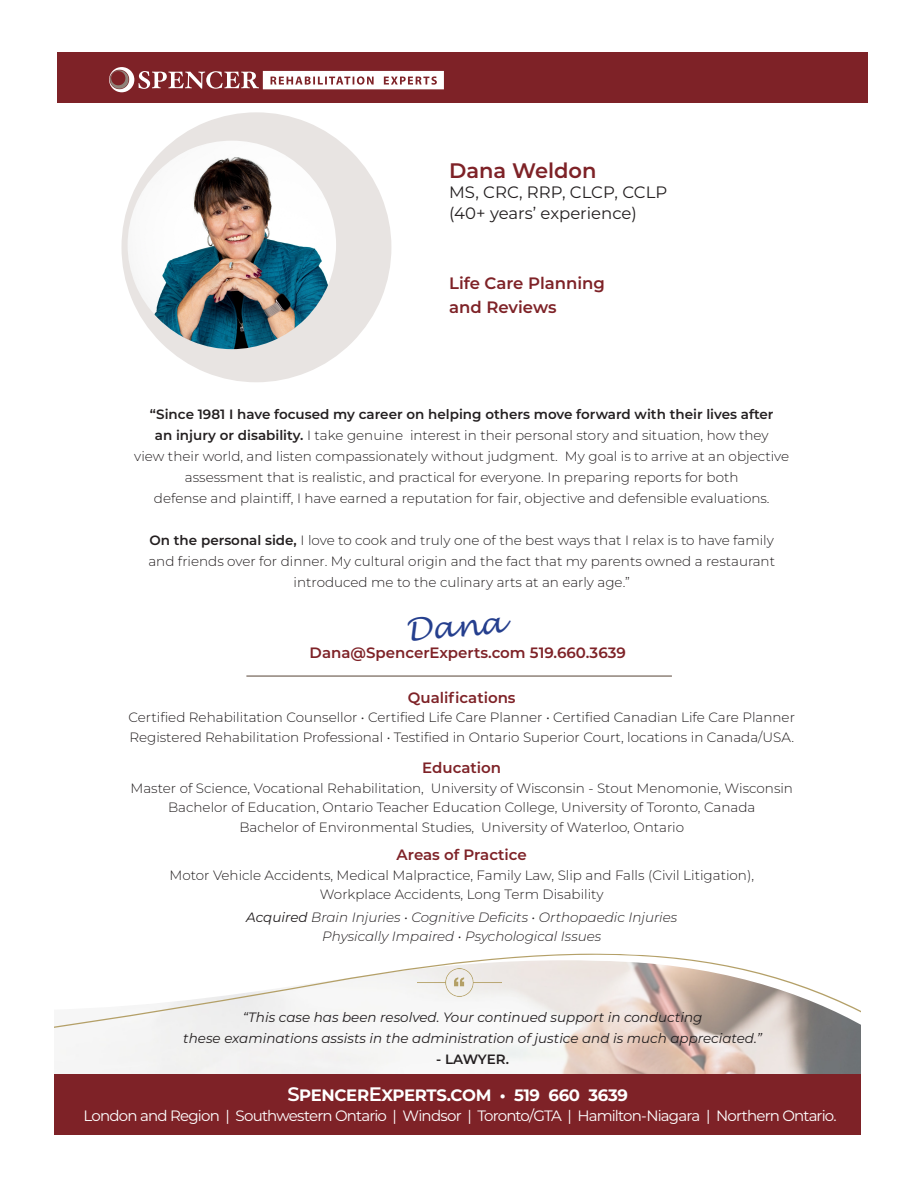
<style>
.page{position:relative;width:918px;height:1188px;background:#fff}
.page>*{position:absolute;margin:0;border:0;box-sizing:border-box;transform-origin:0 0}
.t1{font:italic 30px "Lucida Handwriting";color:#253f8e}
.t2{font:600 21px "Montserrat";color:#7e2227}
.t3{font:16.5px "Montserrat";color:#231f20}
.t4{font:700 16.5px "Montserrat";letter-spacing:-.02em;color:#fff}
.t5{font:600 16.5px/24px "Montserrat";color:#7e2227}
.t6{font:15px "Montserrat";letter-spacing:-.055em;color:#fff}
.t7{font:600 15px "Montserrat";color:#7e2227}
.t8{font:300 13.5px/21px "Montserrat";color:#231f20;text-align:center}
.t9{font:italic 13.5px/21px "Montserrat";color:#231f20;text-align:center}
.t10{font:italic 300 13.5px/19.5px "Montserrat";color:#231f20;text-align:center}
.t11{font:600 13.5px "Montserrat";letter-spacing:-.01em;color:#231f20}
.s1{font-weight:600}
.s2{font-weight:400}
.s3{font-weight:600;font-size:19.5px}
</style>
<div class="page">
<svg style="left:54px;top:953px;width:807px;height:121px"></svg>
<div style="left:57px;top:52px;width:811px;height:51px;background:#7e2227"></div>
<svg style="left:109px;top:67px;width:335px;height:25px"></svg>
<div style="left:53px;top:1074px;width:809px;height:61px;background:#7e2227"></div>
<hr style="left:246px;top:675px;width:426px;height:2px;background:#8f8279">
<img style="left:417px;top:969px;width:84px;height:28px">
<div style="left:861px;top:946px;width:35px;height:191px;background:#fff"></div>
<svg style="left:122px;top:112px;width:269px;height:270px"></svg>
<p class="t2" style="left:449px;top:155px;width:149px">Dana Weldon</p>
<p class="t3" style="left:449px;top:180px;width:220px">MS, CRC, RRP, CLCP, CCLP</p>
<p class="t3" style="left:449px;top:202px;width:189px">(40+ years’ experience)</p>
<p class="t5" style="left:449px;top:271px;width:157px">Life Care Planning and Reviews</p>
<p class="t8" style="left:134px;top:404px;width:656px"><span class="s1">“Since 1981 I have focused my career on helping others move forward with their lives after<br>an injury or disability.</span> I take genuine interest in their personal story and situation, how they<br>view their world, and listen compassionately without judgment. My goal is to arrive at an objective assessment that is realistic, and practical for everyone. In preparing reports for both<br>defense and plaintiff, I have earned a reputation for fair, objective and defensible evaluations.</p>
<p class="t8" style="left:148px;top:530px;width:628px"><span class="s1">On the personal side,</span> I love to cook and truly one of the best ways that I relax is to have family and friends over for dinner. My cultural origin and the fact that my parents owned a restaurant introduced me to the culinary arts at an early age.”</p>
<p class="t1" style="left:404px;top:612px;width:99px;rotate:-4deg">Dana</p>
<p class="t7" style="left:310px;top:642px;width:318px">Dana@SpencerExperts.com 519.660.3639</p>
<p class="t7" style="left:408px;top:687px;width:109px">Qualifications</p>
<p class="t8" style="left:129px;top:706px;width:668px">Certified Rehabilitation Counsellor • Certified Life Care Planner • Certified Canadian Life Care Planner</p>
<p class="t8" style="left:129px;top:726px;width:666px">Registered Rehabilitation Professional • Testified in Ontario Superior Court, locations in Canada/USA.</p>
<p class="t7" style="left:422px;top:757px;width:80px">Education</p>
<p class="t8" style="left:130px;top:777px;width:664px">Master of Science, Vocational Rehabilitation, University of Wisconsin - Stout Menomonie, Wisconsin</p>
<p class="t8" style="left:168px;top:796px;width:589px">Bachelor of Education, Ontario Teacher Education College, University of Toronto, Canada</p>
<p class="t8" style="left:239px;top:816px;width:446px">Bachelor of Environmental Studies, University of Waterloo, Ontario</p>
<p class="t7" style="left:397px;top:844px;width:132px">Areas of Practice</p>
<p class="t8" style="left:169px;top:865px;width:586px;line-height:19.5px">Motor Vehicle Accidents, Medical Malpractice, Family Law, Slip and Falls (Civil Litigation),<br>Workplace Accidents, Long Term Disability</p>
<p class="t10" style="left:246px;top:907px;width:433px"><span class="s2">Acquired</span> Brain Injuries • Cognitive Deficits • Orthopaedic Injuries<br>Physically Impaired • Psychological Issues</p>
<p class="t9" style="left:183px;top:1007px;width:580px">“This case has been resolved. Your continued support in conducting<br>these examinations assists in the administration of justice and is much appreciated.”</p>
<p class="t11" style="left:436px;top:1050px;width:74px">- LAWYER.</p>
<p class="t4" style="left:287px;top:1084px;width:342px"><span class="s3">S</span>PENCER<span class="s3">E</span>XPERTS.COM • 519 660 3639</p>
<p class="t6" style="left:84px;top:1105px;width:755px">London and Region | Southwestern Ontario | Windsor | Toronto/GTA | Hamilton-Niagara | Northern Ontario.</p>
</div>
